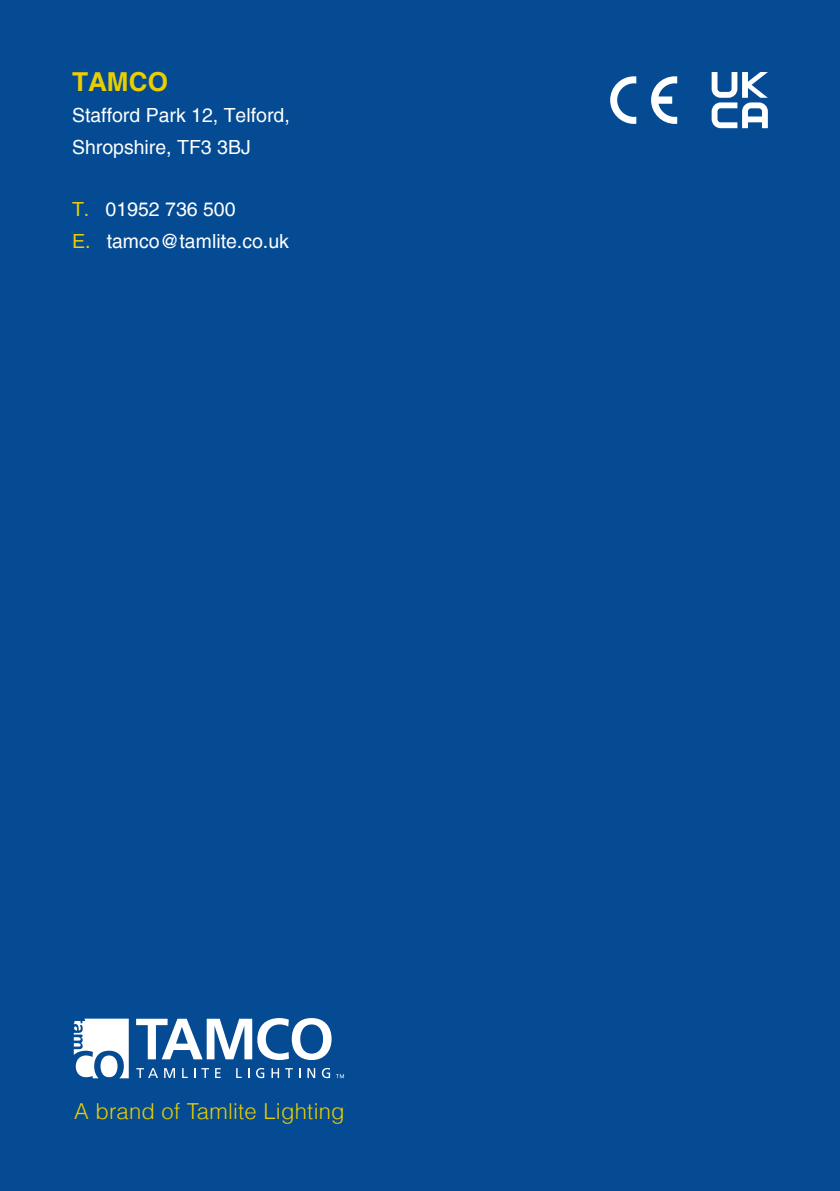
<style>
.page{position:relative;width:840px;height:1191px;background:#fff}
.page>*{position:absolute;margin:0;border:0;box-sizing:border-box;transform-origin:0 0}
.t1{font:700 26.2px "Helvetica";color:#eace00}
.t2{font:300 22px "Helvetica";letter-spacing:.01em;color:#eace00}
.t3{font:19.4px/31.4px "Helvetica";color:#fff}
.s1{color:#eace00}
</style>
<div class="page">
<div style="left:0;top:0;width:839px;height:1191px;background:#044b93"></div>
<svg style="left:136px;top:1018px;width:195px;height:42px"></svg>
<svg style="left:136px;top:1068px;width:22px;height:10px"></svg>
<svg style="left:164px;top:1068px;width:11px;height:10px"></svg>
<svg style="left:182px;top:1068px;width:6px;height:10px"></svg>
<svg style="left:201px;top:1068px;width:8px;height:10px"></svg>
<svg style="left:215px;top:1068px;width:5px;height:10px"></svg>
<svg style="left:236px;top:1068px;width:5px;height:10px"></svg>
<svg style="left:256px;top:1068px;width:8px;height:10px"></svg>
<svg style="left:271px;top:1068px;width:8px;height:10px"></svg>
<svg style="left:285px;top:1068px;width:7px;height:10px"></svg>
<svg style="left:307px;top:1068px;width:8px;height:10px"></svg>
<svg style="left:74px;top:1018px;width:55px;height:60px"></svg>
<svg style="left:321px;top:1068px;width:23px;height:10px"></svg>
<svg style="left:610px;top:76px;width:26px;height:48px"></svg>
<svg style="left:651px;top:76px;width:25px;height:48px"></svg>
<svg style="left:711px;top:72px;width:56px;height:56px"></svg>
<h1 class="t1" style="left:72px;top:66px;width:97px">TAMCO</h1>
<p class="t3" style="left:72px;top:100px;width:219px">Stafford Park 12, Telford,<br>Shropshire, TF3 3BJ</p>
<p class="t3" style="left:72px;top:194px;width:218px"><span class="s1">T.</span> 01952 736 500<br><span class="s1">E.</span> tamco@tamlite.co.uk</p>
<p class="t2" style="left:74px;top:1097px;width:272px">A brand of Tamlite Lighting</p>
</div>
